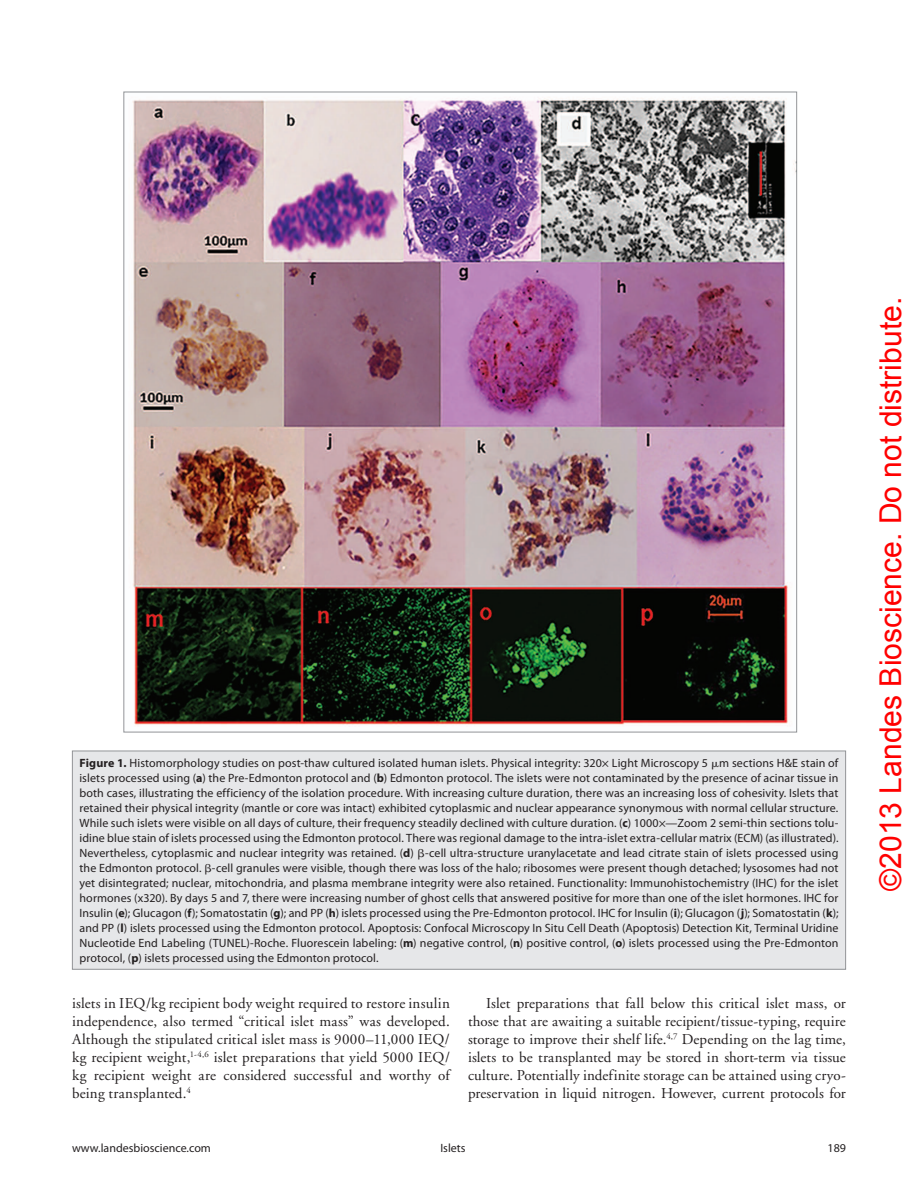
<style>
.page{position:relative;width:918px;height:1188px;background:#fff}
.page>*{position:absolute;margin:0;border:0;box-sizing:border-box;transform-origin:0 0}
.t1{font:30.15px "Arial";color:#f00}
.BodyText{font:15px/18px "Adobe Garamond";letter-spacing:.005em;color:#231f20;text-align:justify}
.Fig-Legend{font:12px/15px "Myriad Pro";color:#231f20;text-align:justify}
.s1{font-weight:700}
.s2{font-family:"Universal Std Greekw Math Pi"}
</style>
<div class="page">
<img style="left:132px;top:98px;width:663px;height:629px">
<div style="left:72px;top:751px;width:774px;height:218px;background:#e6e7e9"></div>
<div style="left:72px;top:751px;width:774px;height:219px;border:1px solid #939598"></div>
<p class="Fig-Legend" style="left:80px;top:755px;width:761px"><span class="s1">Figure 1.</span> Histomorphology studies on post-thaw cultured isolated human islets. Physical integrity: 320× Light Microscopy 5 <span class="s2">μ</span>m sections H&amp;E stain of islets processed using (<span class="s1">a</span>) the Pre-Edmonton protocol and (<span class="s1">b</span>) Edmonton protocol. The islets were not contaminated by the presence of acinar tissue in both cases, illustrating the efficiency of the isolation procedure. With increasing culture duration, there was an increasing loss of cohesivity. Islets that retained their physical integrity (mantle or core was intact) exhibited cytoplasmic and nuclear appearance synonymous with normal cellular structure.<br>While such islets were visible on all days of culture, their frequency steadily declined with culture duration. (<span class="s1">c</span>) 1000×—Zoom 2 semi-thin sections tolu&shy;idine blue stain of islets processed using the Edmonton protocol. There was regional damage to the intra-islet extra-cellular matrix (ECM) (as illustrated).<br>Nevertheless, cytoplasmic and nuclear integrity was retained. (<span class="s1">d</span>) <span class="s2">β</span>-cell ultra-structure uranylacetate and lead citrate stain of islets processed using the Edmonton protocol. <span class="s2">β</span>-cell granules were visible, though there was loss of the halo; ribosomes were present though detached; lysosomes had not yet disintegrated; nuclear, mitochondria, and plasma membrane integrity were also retained. Functionality: Immunohistochemistry (IHC) for the islet hormones (x320). By days 5 and 7, there were increasing number of ghost cells that answered positive for more than one of the islet hormones. IHC for Insulin (<span class="s1">e</span>); Glucagon (<span class="s1">f</span>); Somatostatin (<span class="s1">g</span>); and PP (<span class="s1">h</span>) islets processed using the Pre-Edmonton protocol. IHC for Insulin (<span class="s1">i</span>); Glucagon (<span class="s1">j</span>); Somatostatin (<span class="s1">k</span>); and PP (<span class="s1">l</span>) islets processed using the Edmonton protocol. Apoptosis: Confocal Microscopy In Situ Cell Death (Apoptosis) Detection Kit, Terminal Uridine Nucleotide End Labeling (TUNEL)-Roche. Fluorescein labeling: (<span class="s1">m</span>) negative control, (<span class="s1">n</span>) positive control, (<span class="s1">o</span>) islets processed using the Pre-Edmonton protocol, (<span class="s1">p</span>) islets processed using the Edmonton protocol.</p>
<p class="BodyText" style="left:72px;top:995px;width:379px">islets in IEQ/kg recipient body weight required to restore insulin independence, also termed “critical islet mass” was developed.<br>Although the stipulated critical islet mass is 9000–11,000 IEQ/ kg recipient weight,<sup>1-4,6</sup> islet preparations that yield 5000 IEQ/ kg recipient weight are considered successful and worthy of being transplanted.<sup>4</sup></p>
<p class="BodyText" style="left:468px;top:995px;width:379px;text-indent:18px">Islet preparations that fall below this critical islet mass, or those that are awaiting a suitable recipient/tissue-typing, require storage to improve their shelf life.<sup>4,7</sup> Depending on the lag time, islets to be transplanted may be stored in short-term via tissue culture. Potentially indefinite storage can be attained using cryo&shy;preservation in liquid nitrogen. However, current protocols for</p>
<p class="Fig-Legend" style="left:72px;top:1140px;width:140px">www.landesbioscience.com</p>
<p class="Fig-Legend" style="left:440px;top:1140px;width:27px">Islets</p>
<p class="Fig-Legend" style="left:828px;top:1140px;width:20px">189</p>
<h1 class="t1" style="left:871px;top:891px;width:595px;rotate:-90deg">©2013 Landes Bioscience. Do not distribute.</h1>
</div>
